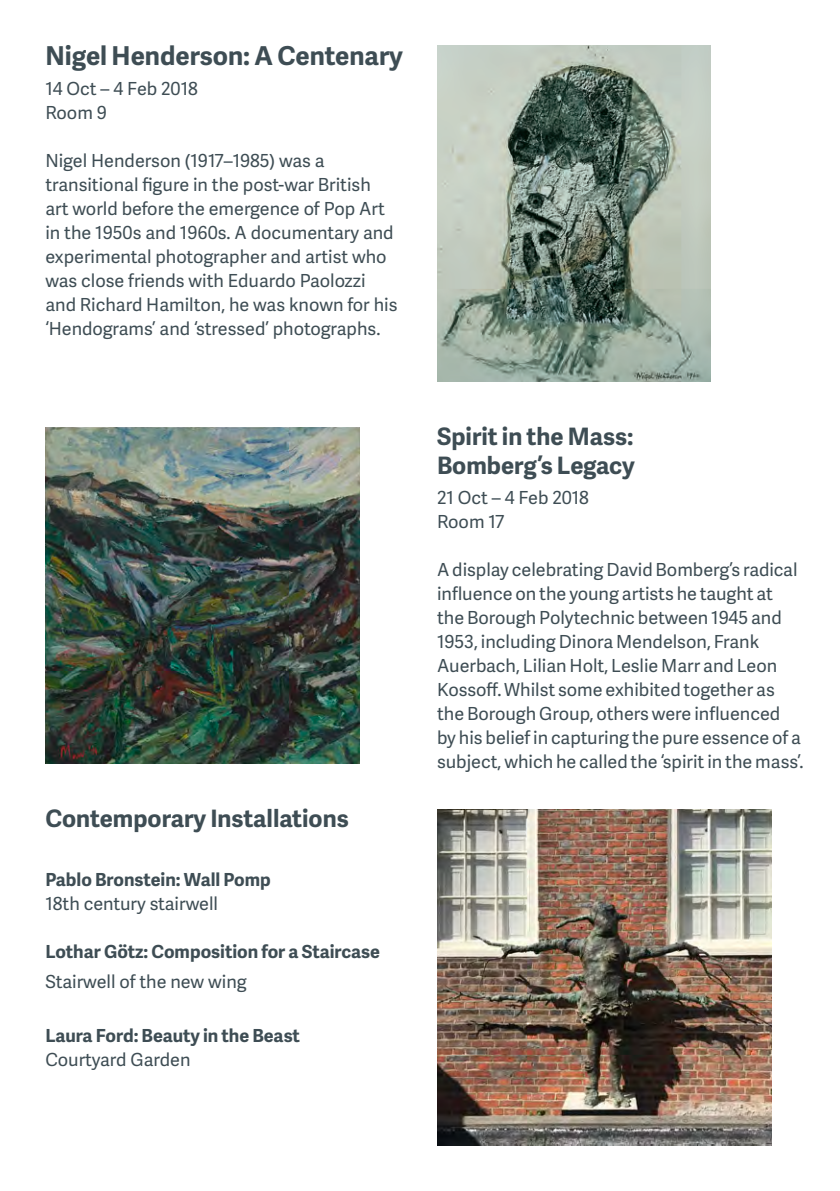
<style>
.page{position:relative;width:840px;height:1191px;background:#fff}
.page>*{position:absolute;margin:0;border:0;box-sizing:border-box;transform-origin:0 0}
.Exhibition_-_Title{font:700 26px "Adelle Sans";color:#3e4d54}
.Exhibition_-_Title-2{font:700 24px/28.8px "Adelle Sans";color:#3e4d54}
.Exhibiton_-_Body_75{font:18px/24px "Adelle Sans";color:#3e4d54}
.Exhibition_-_Body_10{font:18px/24px "Adelle Sans";color:#3e4d54}
.Exhibition_-_Dates_a{font:700 18px/24px "Adelle Sans";color:#3e4d54}
.Exhibition_-_Dates_a-2{font:18px/24px "Adelle Sans";color:#3e4d54}
.s1{font-weight:400}
</style>
<div class="page">
<img style="left:437px;top:45px;width:273px;height:337px">
<img style="left:45px;top:427px;width:314px;height:336px">
<img style="left:437px;top:809px;width:333px;height:336px">
<p class="Exhibition_-_Title" style="left:45px;top:37px;width:359px">Nigel Henderson: A Centenary</p>
<p class="Exhibition_-_Dates_a-2" style="left:45px;top:76px;width:154px">14 Oct – 4 Feb 2018<br>Room 9</p>
<p class="Exhibition_-_Body_10" style="left:45px;top:148px;width:353px">Nigel Henderson (1917–1985) was a transitional figure in the post-war British art world before the emergence of Pop Art in the 1950s and 1960s. A documentary and experimental photographer and artist who was close friends with Eduardo Paolozzi and Richard Hamilton, he was known for his ‘Hendograms’ and ‘stressed’ photographs.</p>
<p class="Exhibition_-_Title-2" style="left:45px;top:803px;width:304px">Contemporary Installations</p>
<p class="Exhibition_-_Dates_a" style="left:45px;top:867px;width:227px">Pablo Bronstein: Wall Pomp<br><span class="s1">18th century stairwell</span></p>
<p class="Exhibition_-_Dates_a" style="left:45px;top:939px;width:336px">Lothar Götz: Composition for a Staircase</p>
<p class="Exhibition_-_Dates_a-2" style="left:45px;top:969px;width:203px">Stairwell of the new wing</p>
<p class="Exhibition_-_Dates_a" style="left:45px;top:1023px;width:256px">Laura Ford: Beauty in the Beast<br><span class="s1">Courtyard Garden</span></p>
<p class="Exhibition_-_Title-2" style="left:437px;top:421px;width:199px">Spirit in the Mass:<br>Bomberg’s Legacy</p>
<p class="Exhibition_-_Dates_a-2" style="left:437px;top:485px;width:153px">21 Oct – 4 Feb 2018<br>Room 17</p>
<p class="Exhibiton_-_Body_75" style="left:437px;top:557px;width:368px">A display celebrating David Bomberg’s radical influence on the young artists he taught at the Borough Polytechnic between 1945 and 1953, including Dinora Mendelson, Frank Auerbach, Lilian Holt, Leslie Marr and Leon Kossoff. Whilst some exhibited together as the Borough Group, others were influenced by his belief in capturing the pure essence of a subject, which he called the ‘spirit in the mass’.</p>
</div>
